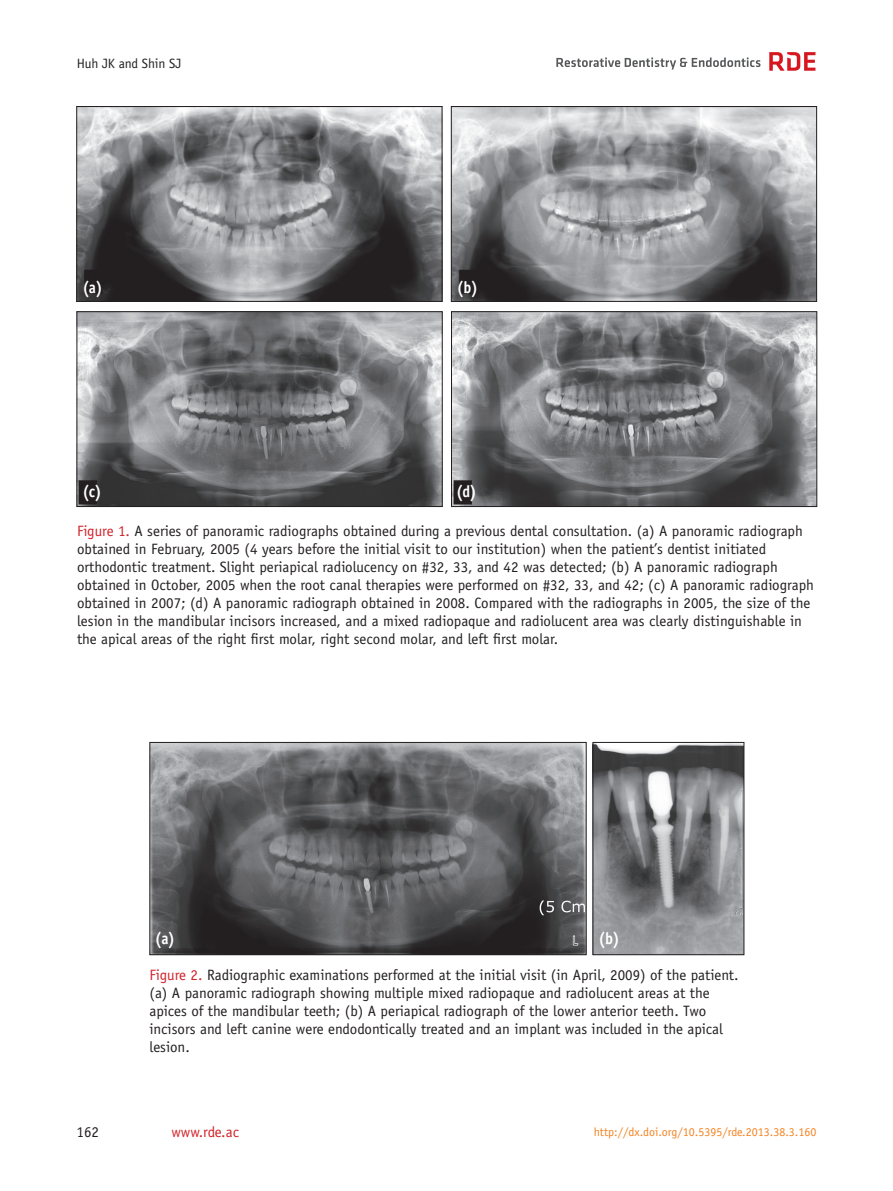
<style>
.page{position:relative;width:893px;height:1191px;background:#fff}
.page>*{position:absolute;margin:0;border:0;box-sizing:border-box;transform-origin:0 0}
.t1{font:700 16.5px "Officina Sans Std";color:#fff;scale:.9 1}
.t2{font:15px/18px "Officina Sans Std";color:#231f20}
.t3{font:15px "Officina Sans Std";color:#d1232a}
.t4{font:13.5px "Officina Sans Std";letter-spacing:-.01em;color:#231f20}
.t5{font:12px "Officina Sans Std";color:#f58220}
.s1{color:#d1232a}
</style>
<div class="page">
<svg style="left:556px;top:57px;width:204px;height:13px"></svg>
<svg style="left:769px;top:52px;width:46px;height:19px"></svg>
<img style="left:79px;top:108px;width:361px;height:191px">
<div style="left:77px;top:106px;width:365px;height:195px;border:1px solid #231f20"></div>
<img style="left:453px;top:108px;width:362px;height:191px">
<div style="left:451px;top:106px;width:366px;height:195px;border:1px solid #231f20"></div>
<img style="left:79px;top:313px;width:361px;height:192px">
<div style="left:77px;top:311px;width:365px;height:196px;border:1px solid #231f20"></div>
<img style="left:453px;top:313px;width:362px;height:192px">
<div style="left:451px;top:311px;width:366px;height:196px;border:1px solid #231f20"></div>
<img style="left:152px;top:744px;width:432px;height:209px">
<div style="left:150px;top:742px;width:436px;height:213px;border:1px solid #231f20"></div>
<img style="left:595px;top:744px;width:147px;height:209px">
<div style="left:593px;top:742px;width:151px;height:213px;border:1px solid #231f20"></div>
<p class="t4" style="left:77px;top:56px;width:106px">Huh JK and Shin SJ</p>
<p class="t1" style="left:82px;top:277px;width:24px">(a)</p>
<p class="t1" style="left:457px;top:277px;width:25px">(b)</p>
<p class="t1" style="left:82px;top:480px;width:23px">(c)</p>
<p class="t1" style="left:456px;top:480px;width:25px">(d)</p>
<p class="t2" style="left:77px;top:521px;width:738px"><span class="s1">Figure 1.</span> A series of panoramic radiographs obtained during a previous dental consultation. (a) A panoramic radiograph obtained in February, 2005 (4 years before the initial visit to our institution) when the patient’s dentist initiated orthodontic treatment. Slight periapical radiolucency on #32, 33, and 42 was detected; (b) A panoramic radiograph obtained in October, 2005 when the root canal therapies were performed on #32, 33, and 42; (c) A panoramic radiograph obtained in 2007; (d) A panoramic radiograph obtained in 2008. Compared with the radiographs in 2005, the size of the lesion in the mandibular incisors increased, and a mixed radiopaque and radiolucent area was clearly distinguishable in the apical areas of the right first molar, right second molar, and left first molar.</p>
<p class="t1" style="left:155px;top:928px;width:24px">(a)</p>
<p class="t1" style="left:599px;top:928px;width:25px">(b)</p>
<p class="t2" style="left:149px;top:966px;width:591px"><span class="s1">Figure 2.</span> Radiographic examinations performed at the initial visit (in April, 2009) of the patient. (a) A panoramic radiograph showing multiple mixed radiopaque and radiolucent areas at the apices of the mandibular teeth; (b) A periapical radiograph of the lower anterior teeth. Two incisors and left canine were endodontically treated and an implant was included in the apical lesion.</p>
<p class="t2" style="left:77px;top:1122px;width:24px">162</p>
<p class="t3" style="left:172px;top:1122px;width:69px">www.rde.ac</p>
<p class="t5" style="left:594px;top:1124px;width:224px">http://dx.doi.org/10.5395/rde.2013.38.3.160</p>
</div>
